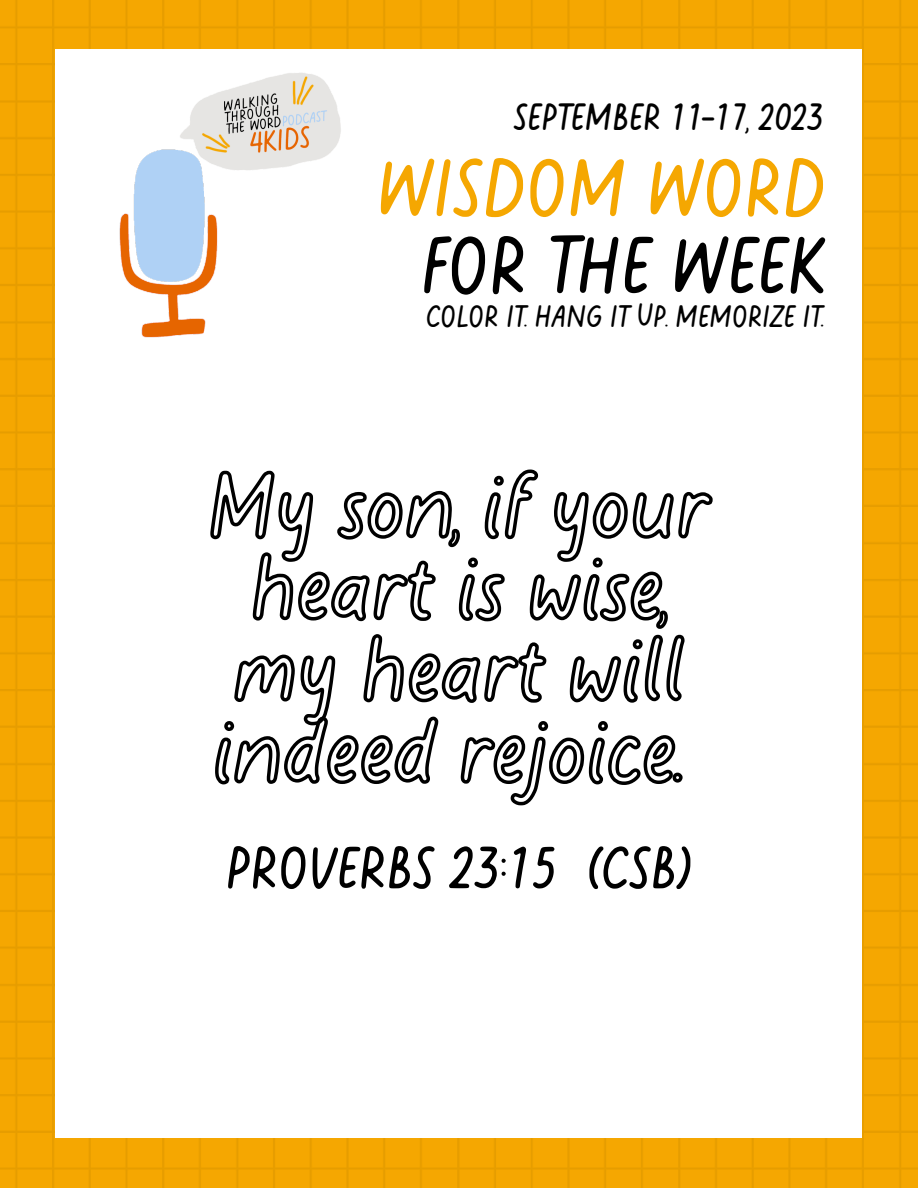
<style>
.page{position:relative;width:918px;height:1188px;background:#fff}
.page>*{position:absolute;margin:0;border:0;box-sizing:border-box;transform-origin:0 0}
.t1{font:81.45px "Moonlily";color:#f5a701}
.t2{font:81.45px "Moonlily";color:#000}
.t3{font:59.55px "Moonlily";color:#000}
.t4{font:37.95px "Moonlily";color:#000}
.t5{font:31.05px "Moonlily";color:#000}
</style>
<div class="page">
<img style="left:0;top:0;width:918px;height:1188px">
<div style="left:56px;top:50px;width:806px;height:1088px;background:#fff"></div>
<img style="left:40px;top:36px;width:343px;height:317px">
<svg style="left:210px;top:469px;width:503px;height:81px"></svg>
<svg style="left:253px;top:550px;width:410px;height:59px"></svg>
<svg style="left:215px;top:609px;width:470px;height:197px"></svg>
<p class="t4" style="left:514px;top:96px;width:311px">SEPTEMBER 11-17, 2023</p>
<p class="t1" style="left:377px;top:142px;width:451px">WISDOM WORD</p>
<p class="t2" style="left:421px;top:220px;width:407px">FOR THE WEEK</p>
<p class="t5" style="left:426px;top:299px;width:399px">COLOR IT. HANG IT UP. MEMORIZE IT.</p>
<p class="t3" style="left:226px;top:834px;width:468px">PROVERBS 23:15 (CSB)</p>
</div>
